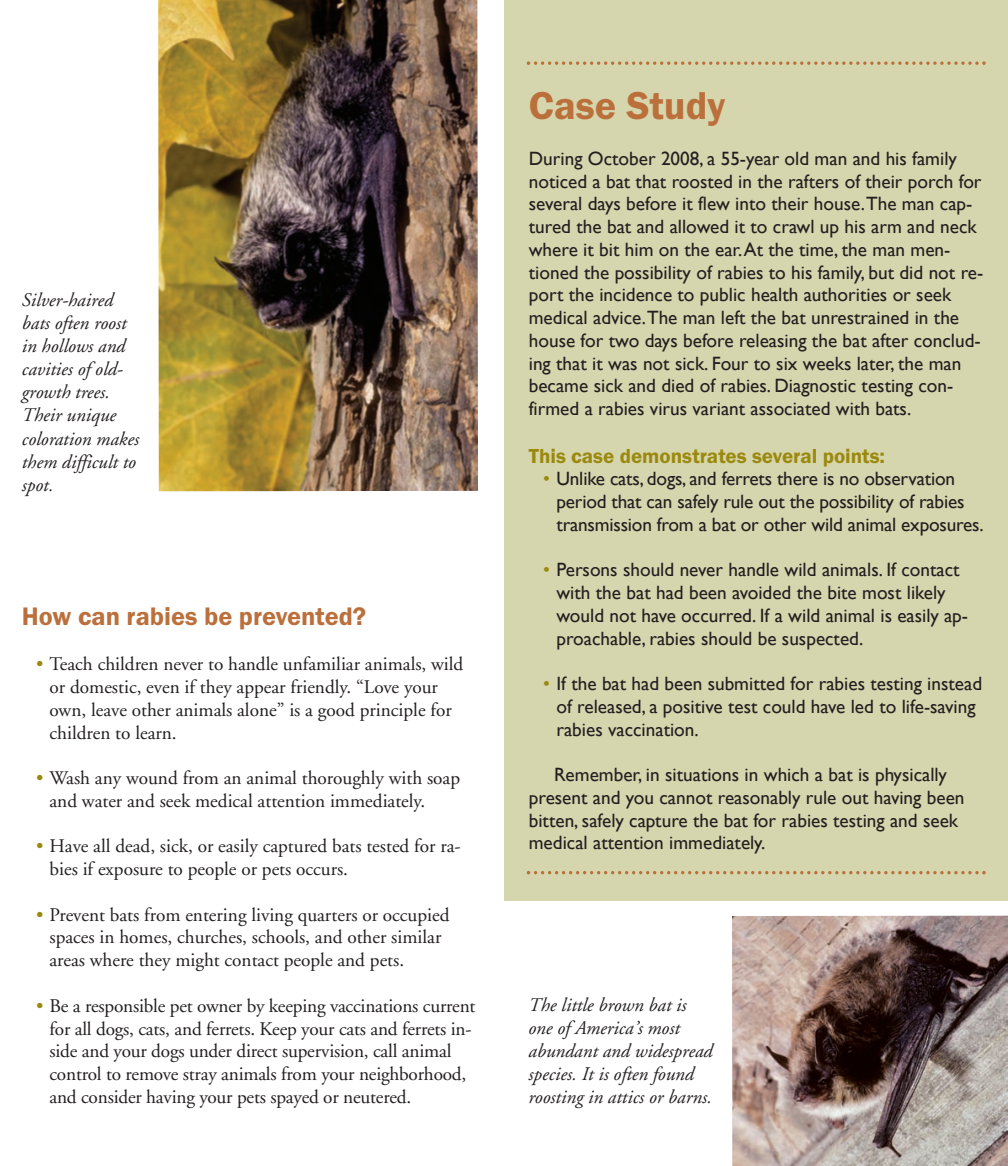
<style>
.page{position:relative;width:1008px;height:1166px;background:#fff}
.page>*{position:absolute;margin:0;border:0;box-sizing:border-box;transform-origin:0 0}
.t1{font:600 40.25px "Franklin Gothic Itc T";color:#bb703c}
.t2{font:600 26.25px "Franklin Gothic Itc T";color:#bb703c}
.t3{font:600 21px "Franklin Gothic Itc T";color:#9b890e}
.t4{font:19.25px/22.8px "Gill Sans";color:#231f20}
.t5{font:19.25px/22.8px "Adobe Garamond";color:#231f20}
.t6{font:19.25px/22.8px "Gill Sans";color:#231f20}
.t7{font:italic 19.25px/23.1px "Adobe Garamond";color:#231f20}
.s1{color:#9b890e}
</style>
<div class="page">
<div style="left:504px;top:0;width:504px;height:900px;background:#d6d6ae"></div>
<svg style="left:527px;top:61px;width:459px;height:4px"></svg>
<img style="left:158px;top:0;width:320px;height:491px">
<img style="left:732px;top:915px;width:276px;height:251px">
<svg style="left:527px;top:871px;width:459px;height:3px"></svg>
<p class="t7" style="left:22px;top:290px;width:119px">Silver-haired bats often roost in hollows and cavities of old&shy;growth trees.<br>Their unique coloration makes them difficult to spot.</p>
<h2 class="t2" style="left:22px;top:600px;width:346px">How can rabies be prevented?</h2>
<p class="t5" style="left:50px;top:654px;width:415px;text-indent:-13px"><span class="s1">•</span> Teach children never to handle unfamiliar animals, wild or domestic, even if they appear friendly. “Love your own, leave other animals alone” is a good principle for children to learn.</p>
<p class="t5" style="left:50px;top:768px;width:412px;text-indent:-13px"><span class="s1">•</span> Wash any wound from an animal thoroughly with soap and water and seek medical attention immediately.</p>
<p class="t5" style="left:50px;top:836px;width:413px;text-indent:-13px"><span class="s1">•</span> Have all dead, sick, or easily captured bats tested for ra&shy;bies if exposure to people or pets occurs.</p>
<p class="t5" style="left:50px;top:905px;width:402px;text-indent:-13px"><span class="s1">•</span> Prevent bats from entering living quarters or occupied spaces in homes, churches, schools, and other similar areas where they might contact people and pets.</p>
<p class="t5" style="left:49px;top:996px;width:428px;text-indent:-13px"><span class="s1">•</span> Be a responsible pet owner by keeping vaccinations current for all dogs, cats, and ferrets. Keep your cats and ferrets in&shy;side and your dogs under direct supervision, call animal control to remove stray animals from your neighborhood, and consider having your pets spayed or neutered.</p>
<h1 class="t1" style="left:529px;top:82px;width:198px">Case Study</h1>
<p class="t4" style="left:529px;top:147px;width:456px">During October 2008, a 55-year old man and his family noticed a bat that roosted in the rafters of their porch for several days before it flew into their house.The man cap&shy;tured the bat and allowed it to crawl up his arm and neck where it bit him on the ear.At the time, the man men&shy;tioned the possibility of rabies to his family, but did not re&shy;port the incidence to public health authorities or seek medical advice.The man left the bat unrestrained in the house for two days before releasing the bat after conclud&shy;ing that it was not sick. Four to six weeks later, the man became sick and died of rabies. Diagnostic testing con&shy;firmed a rabies virus variant associated with bats.</p>
<p class="t3" style="left:529px;top:443px;width:358px">This case demonstrates several points:</p>
<p class="t6" style="left:556px;top:467px;width:429px;text-indent:-13px"><span class="s1">•</span> Unlike cats, dogs, and ferrets there is no observation period that can safely rule out the possibility of rabies transmission from a bat or other wild animal exposures.</p>
<p class="t6" style="left:556px;top:558px;width:413px;text-indent:-13px"><span class="s1">•</span> Persons should never handle wild animals. If contact with the bat had been avoided the bite most likely would not have occurred. If a wild animal is easily ap&shy;proachable, rabies should be suspected.</p>
<p class="t6" style="left:556px;top:672px;width:427px;text-indent:-13px"><span class="s1">•</span> If the bat had been submitted for rabies testing instead of released, a positive test could have led to life-saving rabies vaccination.</p>
<p class="t4" style="left:529px;top:763px;width:437px;text-indent:25px">Remember, in situations in which a bat is physically present and you cannot reasonably rule out having been bitten, safely capture the bat for rabies testing and seek medical attention immediately.</p>
<p class="t7" style="left:528px;top:995px;width:186px">The little brown bat is one of America’s most abundant and widespread species. It is often found roosting in attics or barns.</p>
</div>
